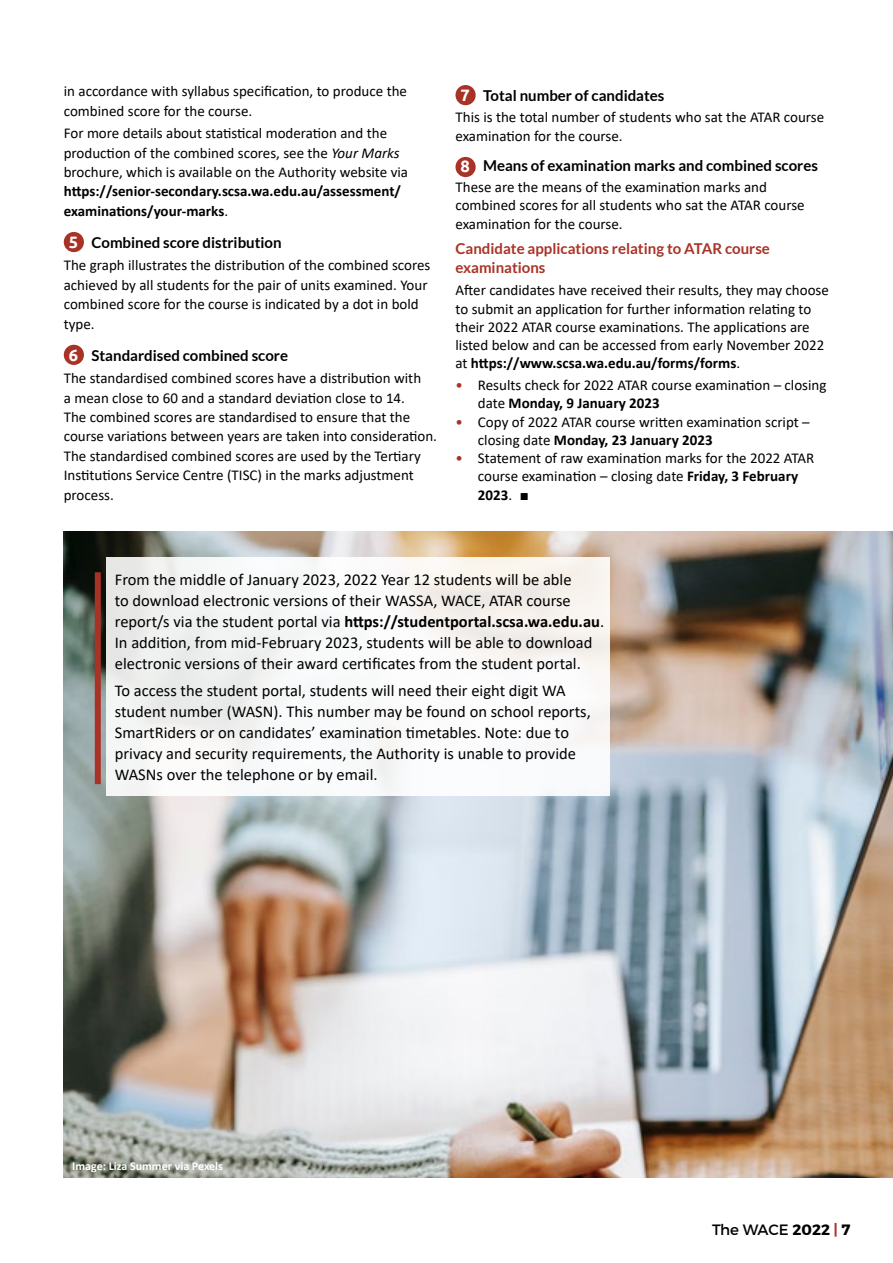
<style>
.page{position:relative;width:893px;height:1263px;background:#fff}
.page>*{position:absolute;margin:0;border:0;box-sizing:border-box;transform-origin:0 0}
.Featured_text{font:16.5px/21px "Calibri";color:#000}
.t1{font:700 16.5px "Ubuntu";color:#fff}
.Body{font:15px/19.4px "Calibri";color:#000}
.Headings_with_number{font:700 15px "Lato";color:#000}
.Heading_2{font:700 15px/18.3px "Lato";color:#a93226}
.Body-2{font:700 15px "Lato";color:#000}
.t2{font:15px "Montserrat";letter-spacing:-.02em;color:#000}
.Image_attribution{font:700 12px "Calibri";color:#fff}
.s1{font-style:italic}
.s2{font-weight:700}
.s3{color:#a93226}
.s4{font-family:"Book Antiqua"}
.s5{font-weight:700;color:#a93226}
</style>
<div class="page">
<div style="left:64px;top:232px;width:20px;height:20px;background:#a93226;border-radius:50%"></div>
<div style="left:64px;top:345px;width:20px;height:20px;background:#a93226;border-radius:50%"></div>
<div style="left:455px;top:85px;width:21px;height:20px;background:#a93226;border-radius:50%"></div>
<div style="left:455px;top:157px;width:21px;height:20px;background:#a93226;border-radius:50%"></div>
<img style="left:64px;top:531px;width:829px;height:647px">
<div style="left:106px;top:557px;width:504px;height:238px;background:linear-gradient(to bottom,#f3f2ef,#f8fafb)"></div>
<div style="left:95px;top:572px;width:6px;height:212px;background:#a93226"></div>
<p class="Body" style="left:64px;top:81px;width:345px">in accordance with syllabus specification, to produce the combined score for the course.</p>
<p class="Body" style="left:64px;top:123px;width:346px">For more details about statistical moderation and the production of the combined scores, see the <span class="s1">Your Marks </span>brochure, which is available on the Authority website via <span class="s2">https://senior-secondary.scsa.wa.edu.au/assessment/ examinations/your-marks</span>.</p>
<p class="t1" style="left:69px;top:232px;width:11px">5</p>
<p class="Body-2" style="left:91px;top:234px;width:192px">Combined score distribution</p>
<p class="Body" style="left:64px;top:255px;width:368px">The graph illustrates the distribution of the combined scores achieved by all students for the pair of units examined. Your combined score for the course is indicated by a dot in bold type.</p>
<p class="t1" style="left:69px;top:345px;width:11px">6</p>
<p class="Headings_with_number" style="left:91px;top:347px;width:198px">Standardised combined score</p>
<p class="Body" style="left:64px;top:368px;width:375px">The standardised combined scores have a distribution with<br>a mean close to 60 and a standard deviation close to 14.<br>The combined scores are standardised to ensure that the course variations between years are taken into consideration.<br>The standardised combined scores are used by the Tertiary Institutions Service Centre (TISC) in the marks adjustment process.</p>
<p class="t1" style="left:461px;top:85px;width:11px">7</p>
<p class="Headings_with_number" style="left:483px;top:87px;width:183px">Total number of candidates</p>
<p class="Body" style="left:455px;top:108px;width:370px;line-height:18.3px">This is the total number of students who sat the ATAR course examination for the course.</p>
<p class="t1" style="left:461px;top:156px;width:11px">8</p>
<p class="Headings_with_number" style="left:483px;top:157px;width:336px">Means of examination marks and combined scores</p>
<p class="Body" style="left:455px;top:178px;width:351px;line-height:18.3px">These are the means of the examination marks and combined scores for all students who sat the ATAR course examination for the course.</p>
<p class="Heading_2" style="left:455px;top:240px;width:316px">Candidate applications relating to ATAR course examinations</p>
<p class="Body" style="left:455px;top:281px;width:375px;line-height:18.3px">After candidates have received their results, they may choose to submit an application for further information relating to their 2022 ATAR course examinations. The applications are listed below and can be accessed from early November 2022 at <span class="s2">https://www.scsa.wa.edu.au/forms/forms</span>.</p>
<p class="Body" style="left:478px;top:375px;width:350px;line-height:18.3px;text-indent:-22px"><span class="s3">•</span> Results check for 2022 ATAR course examination – closing date <span class="s2">Monday, 9 January 2023</span></p>
<p class="Body" style="left:478px;top:412px;width:333px;line-height:18.3px;text-indent:-22px"><span class="s3">•</span> Copy of 2022 ATAR course written examination script – closing date <span class="s2">Monday, 23 January 2023</span></p>
<p class="Body" style="left:478px;top:449px;width:338px;line-height:18.3px;text-indent:-22px"><span class="s3">•</span> Statement of raw examination marks for the 2022 ATAR course examination – closing date <span class="s2">Friday, 3 February<br>2023</span>. <span class="s4">■</span></p>
<p class="Featured_text" style="left:115px;top:568px;width:491px">From the middle of January 2023, 2022 Year 12 students will be able<br>to download electronic versions of their WASSA, WACE, ATAR course report/s via the student portal via <span class="s2">https://studentportal.scsa.wa.edu.au</span>.<br>In addition, from mid-February 2023, students will be able to download electronic versions of their award certificates from the student portal.</p>
<p class="Featured_text" style="left:115px;top:680px;width:477px">To access the student portal, students will need their eight digit WA student number (WASN). This number may be found on school reports, SmartRiders or on candidates’ examination timetables. Note: due to privacy and security requirements, the Authority is unable to provide WASNs over the telephone or by email.</p>
<p class="Image_attribution" style="left:72px;top:1157px;width:152px">Image: Liza Summer via Pexels</p>
<p class="t2" style="left:712px;top:1220px;width:140px">The WACE <span class="s2">2022</span> <span class="s5">|</span> <span class="s2">7</span></p>
</div>
